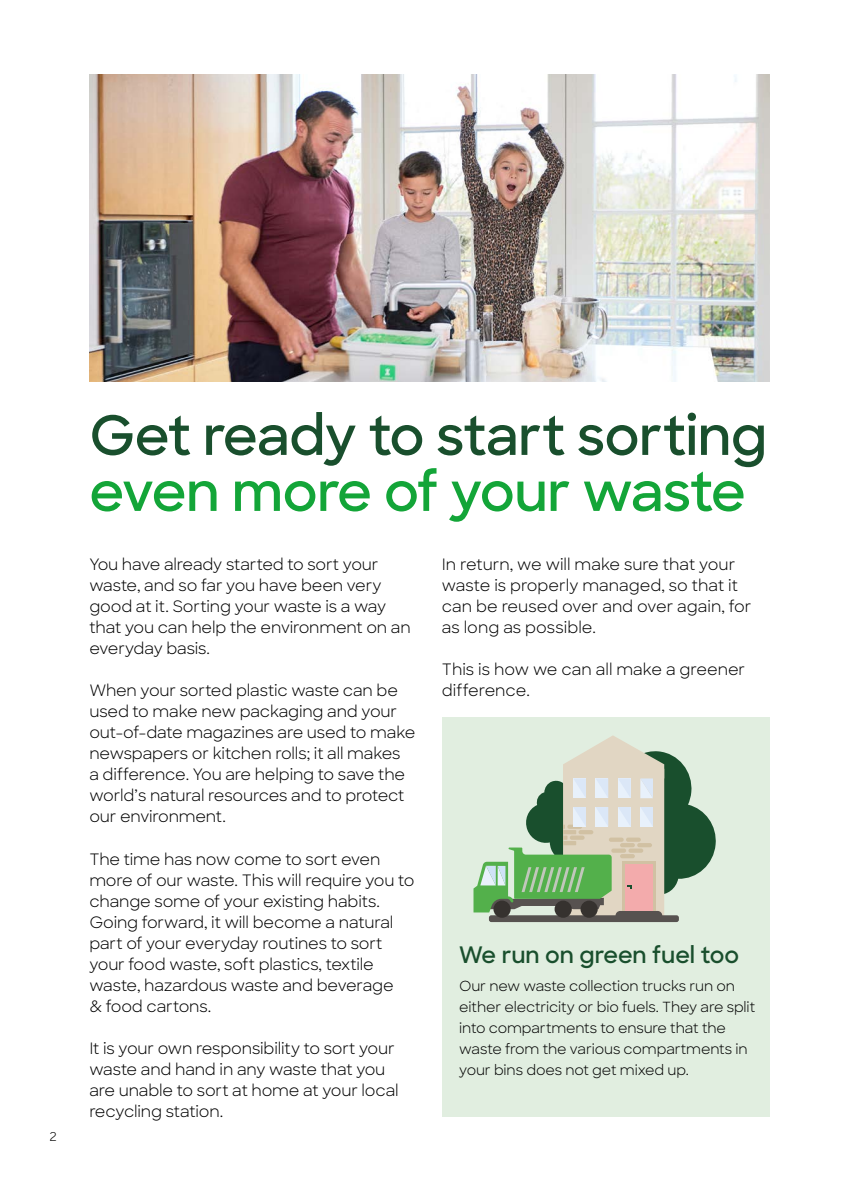
<style>
.page{position:relative;width:844px;height:1191px;background:#fff}
.page>*{position:absolute;margin:0;border:0;box-sizing:border-box;transform-origin:0 0}
.t1{font:600 54.25px "Sharp Sans";letter-spacing:-.01em;color:#194f2d}
.t2{font:600 54.25px "Sharp Sans";letter-spacing:-.025em;color:#13a538}
.t3{font:600 22.75px "Sharp Sans";color:#194f2d}
.t4{font:15.75px/21px "Sharp Sans";letter-spacing:-.01em;color:#000}
.t5{font:14px/21px "Sharp Sans";letter-spacing:-.01em;color:#000}
.t6{font:12.25px "Sharp Sans";color:#000}
</style>
<div class="page">
<div style="left:441px;top:717px;width:328px;height:399px;background:#e1eee0"></div>
<img style="left:89px;top:74px;width:680px;height:307px">
<div style="left:489px;top:915px;width:189px;height:7px;background:#575250;border-radius:2px"></div>
<svg style="left:473px;top:735px;width:243px;height:182px"></svg>
<p class="t6" style="left:50px;top:1127px;width:9px">2</p>
<h1 class="t1" style="left:89px;top:395px;width:679px">Get ready to start sorting</h1>
<h1 class="t2" style="left:89px;top:451px;width:657px">even more of your waste</h1>
<p class="t4" style="left:89px;top:553px;width:323px">You have already started to sort your waste, and so far you have been very good at it. Sorting your waste is a way that you can help the environment on an everyday basis.</p>
<p class="t4" style="left:89px;top:679px;width:327px">When your sorted plastic waste can be used to make new packaging and your out-of-date magazines are used to make newspapers or kitchen rolls; it all makes<br>a difference. You are helping to save the world’s natural resources and to protect our environment.</p>
<p class="t4" style="left:89px;top:847px;width:326px">The time has now come to sort even more of our waste. This will require you to change some of your existing habits.<br>Going forward, it will become a natural part of your everyday routines to sort your food waste, soft plastics, textile waste, hazardous waste and beverage<br>&amp; food cartons.</p>
<p class="t4" style="left:89px;top:1036px;width:311px">It is your own responsibility to sort your waste and hand in any waste that you are unable to sort at home at your local recycling station.</p>
<p class="t4" style="left:441px;top:553px;width:311px">In return, we will make sure that your waste is properly managed, so that it can be reused over and over again, for as long as possible.</p>
<p class="t4" style="left:441px;top:658px;width:305px">This is how we can all make a greener difference.</p>
<h2 class="t3" style="left:459px;top:938px;width:281px">We run on green fuel too</h2>
<p class="t5" style="left:459px;top:974px;width:297px">Our new waste collection trucks run on either electricity or bio fuels. They are split into compartments to ensure that the waste from the various compartments in your bins does not get mixed up.</p>
</div>
